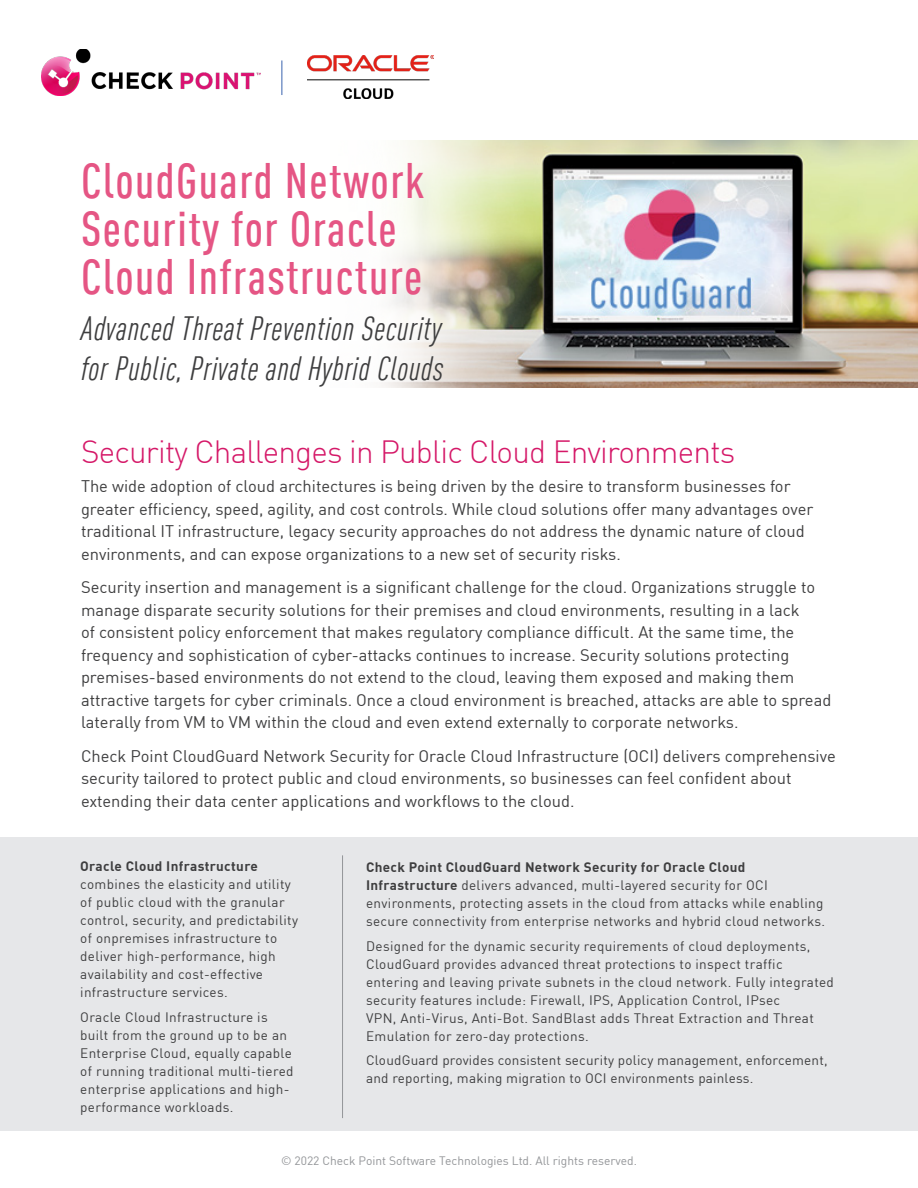
<style>
.page{position:relative;width:918px;height:1188px;background:#fff}
.page>*{position:absolute;margin:0;border:0;box-sizing:border-box;transform-origin:0 0}
.Header_1{font:500 condensed 48.75px/48px "DIN Pro";letter-spacing:.03em;color:#e55584}
.Sub-head_1{font:italic condensed 33px/39.6px "DIN Pro";letter-spacing:.02em;color:#3e3e3f}
.t1{font:300 31.5px "DIN Pro";letter-spacing:-.025em;color:#d51868}
.Body_Copy{font:16.5px/22.5px "DIN Pro";color:#3e3e3f}
.t2{font:13.5px/18px "DIN Pro";letter-spacing:.025em;color:#3e3e3f}
.t3{font:12px "DIN Pro";color:#939598}
.s1{font-weight:700}
</style>
<div class="page">
<div style="left:0;top:837px;width:918px;height:294px;background:#e6e7e9"></div>
<img style="left:41px;top:49px;width:219px;height:46px">
<hr style="left:282px;top:60px;width:1px;height:35px;background:#3962ae">
<img style="left:308px;top:56px;width:125px;height:42px">
<hr style="left:342px;top:855px;width:1px;height:263px;background:#939598">
<img style="left:381px;top:140px;width:537px;height:248px">
<p class="Header_1" style="left:81px;top:153px;width:345px">CloudGuard Network<br>Security for Oracle<br>Cloud Infrastructure</p>
<p class="Sub-head_1" style="left:81px;top:307px;width:364px">Advanced Threat Prevention Security for Public, Private and Hybrid Clouds</p>
<p class="t1" style="left:81px;top:428px;width:656px">Security Challenges in Public Cloud Environments</p>
<p class="Body_Copy" style="left:81px;top:474px;width:734px">The wide adoption of cloud architectures is being driven by the desire to transform businesses for greater efficiency, speed, agility, and cost controls. While cloud solutions offer many advantages over traditional IT infrastructure, legacy security approaches do not address the dynamic nature of cloud environments, and can expose organizations to a new set of security risks.</p>
<p class="Body_Copy" style="left:81px;top:575px;width:752px">Security insertion and management is a significant challenge for the cloud. Organizations struggle to manage disparate security solutions for their premises and cloud environments, resulting in a lack<br>of consistent policy enforcement that makes regulatory compliance difficult. At the same time, the frequency and sophistication of cyber-attacks continues to increase. Security solutions protecting premises-based environments do not extend to the cloud, leaving them exposed and making them attractive targets for cyber criminals. Once a cloud environment is breached, attacks are able to spread laterally from VM to VM within the cloud and even extend externally to corporate networks.</p>
<p class="Body_Copy" style="left:81px;top:743px;width:756px">Check Point CloudGuard Network Security for Oracle Cloud Infrastructure (OCI) delivers comprehensive security tailored to protect public and cloud environments, so businesses can feel confident about extending their data center applications and workflows to the cloud.</p>
<p class="t2" style="left:80px;top:857px;width:219px"><span class="s1">Oracle Cloud Infrastructure </span>combines the elasticity and utility of public cloud with the granular control, security, and predictability of onpremises infrastructure to deliver high-performance, high availability and cost-effective infrastructure services.</p>
<p class="t2" style="left:80px;top:1008px;width:215px">Oracle Cloud Infrastructure is built from the ground up to be an<br>Enterprise Cloud, equally capable of running traditional multi-tiered enterprise applications and high&shy;performance workloads.</p>
<p class="t2" style="left:366px;top:857px;width:460px"><span class="s1">Check Point CloudGuard Network Security for Oracle Cloud Infrastructure</span> delivers advanced, multi-layered security for OCI environments, protecting assets in the cloud from attacks while enabling secure connectivity from enterprise networks and hybrid cloud networks.</p>
<p class="t2" style="left:366px;top:936px;width:469px">Designed for the dynamic security requirements of cloud deployments, CloudGuard provides advanced threat protections to inspect traffic entering and leaving private subnets in the cloud network. Fully integrated security features include: Firewall, IPS, Application Control, IPsec<br>VPN, Anti-Virus, Anti-Bot. SandBlast adds Threat Extraction and Threat Emulation for zero-day protections.</p>
<p class="t2" style="left:366px;top:1051px;width:463px">CloudGuard provides consistent security policy management, enforcement, and reporting, making migration to OCI environments painless.</p>
<p class="t3" style="left:281px;top:1151px;width:357px">© 2022 Check Point Software Technologies Ltd. All rights reserved.</p>
</div>
